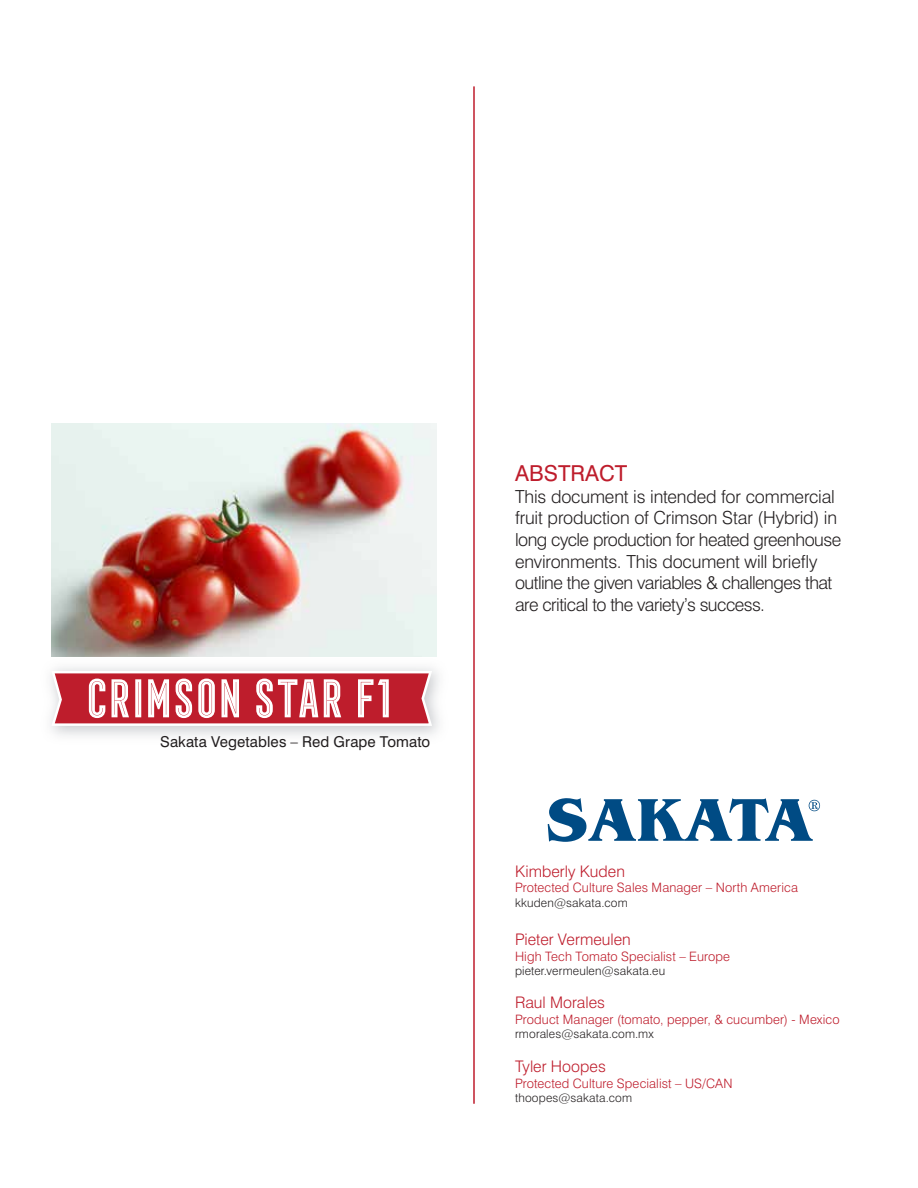
<style>
.page{position:relative;width:918px;height:1188px;background:#fff}
.page>*{position:absolute;margin:0;border:0;box-sizing:border-box;transform-origin:0 0}
.t1{font:49.95px "Frontage Condensed Inline";letter-spacing:-.11em;color:#fff}
.t2{font:21.9px "Swiss 721 BT";color:#be1d2c}
.t3{font:300 18px/21.6px "Swiss 721 BT";letter-spacing:-.025em;color:#231f20}
.t4{font:300 15.9px "Swiss 721 BT";letter-spacing:.005em;color:#be1d2c}
.t5{font:15px "Swiss 721 BT";letter-spacing:.005em;color:#231f20}
.t6{font:300 12.9px "Swiss 721 BT";letter-spacing:.01em;color:#be1d2c}
.t7{font:300 12px "Swiss 721 BT";letter-spacing:.015em;color:#231f20}
</style>
<div class="page">
<svg style="left:51px;top:671px;width:381px;height:55px;background:#c53845"></svg>
<img style="left:52px;top:423px;width:384px;height:234px">
<hr style="left:473px;top:86px;width:2px;height:1018px;background:#be1d2c">
<svg style="left:548px;top:798px;width:272px;height:44px"></svg>
<h1 class="t1" style="left:81px;top:670px;width:314px">CRIMSON STAR F1</h1>
<p class="t5" style="left:160px;top:733px;width:272px">Sakata Vegetables – Red Grape Tomato</p>
<p class="t2" style="left:515px;top:460px;width:114px">ABSTRACT</p>
<p class="t3" style="left:515px;top:485px;width:328px">This document is intended for commercial fruit production of Crimson Star (Hybrid) in long cycle production for heated greenhouse environments. This document will briefly outline the given variables &amp; challenges that are critical to the variety’s success.</p>
<p class="t4" style="left:515px;top:861px;width:112px">Kimberly Kuden</p>
<p class="t6" style="left:515px;top:880px;width:285px">Protected Culture Sales Manager – North America</p>
<p class="t7" style="left:515px;top:895px;width:114px">kkuden@sakata.com</p>
<p class="t4" style="left:515px;top:930px;width:117px">Pieter Vermeulen</p>
<p class="t6" style="left:515px;top:948px;width:217px">High Tech Tomato Specialist – Europe</p>
<p class="t7" style="left:515px;top:963px;width:152px">pieter.vermeulen@sakata.eu</p>
<p class="t4" style="left:515px;top:993px;width:92px">Raul Morales</p>
<p class="t6" style="left:515px;top:1012px;width:326px">Product Manager (tomato, pepper, &amp; cucumber) - Mexico</p>
<p class="t7" style="left:515px;top:1027px;width:140px">rmorales@sakata.com.mx</p>
<p class="t4" style="left:515px;top:1057px;width:92px">Tyler Hoopes</p>
<p class="t6" style="left:515px;top:1075px;width:219px">Protected Culture Specialist – US/CAN</p>
<p class="t7" style="left:515px;top:1090px;width:119px">thoopes@sakata.com</p>
</div>
